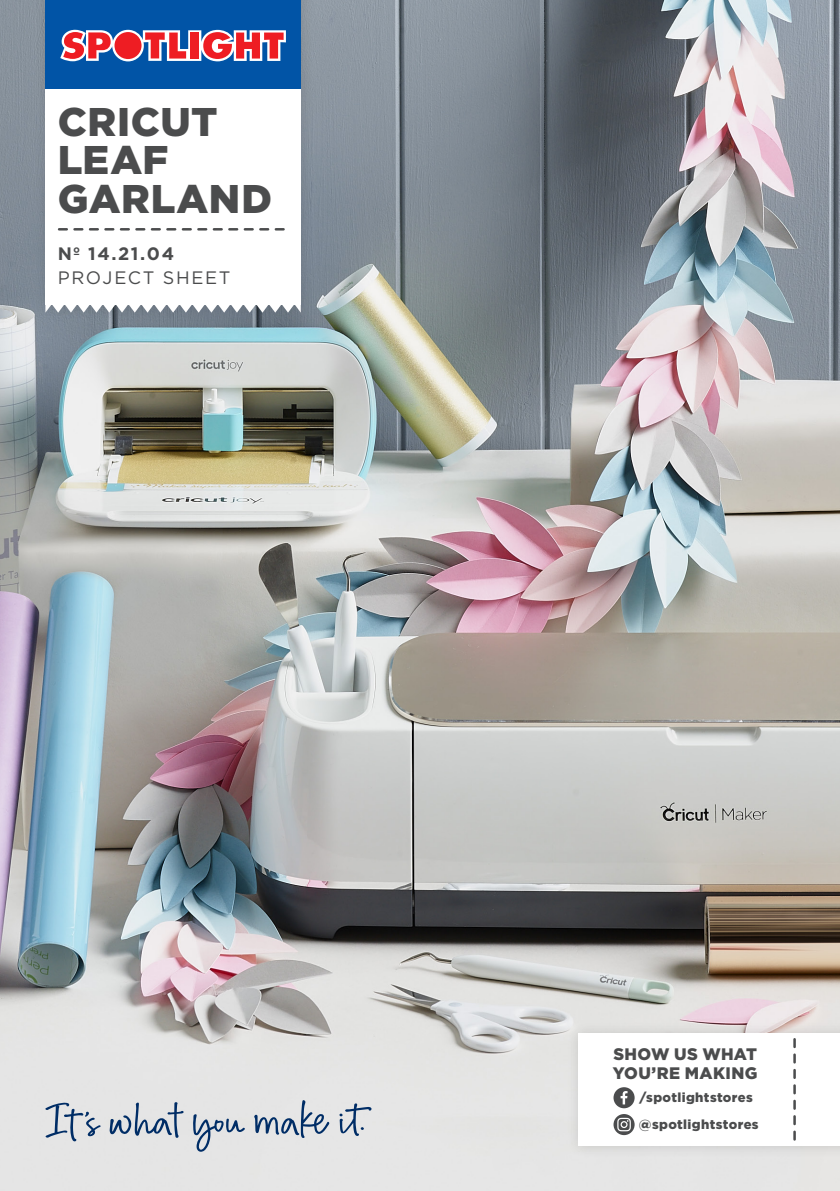
<style>
.page{position:relative;width:840px;height:1191px;background:#fff}
.page>*{position:absolute;margin:0;border:0;box-sizing:border-box;transform-origin:0 0}
.t1{font:900 40px/38.4px "Gotham";letter-spacing:.01em;color:#4b4c4d}
.t2{font:18px/24px "Gotham";letter-spacing:.095em;color:#4b4c4d}
.t3{font:900 16.6px/19.4px "Gotham";letter-spacing:.02em;color:#4b4c4d}
.t4{font:900 13px/26.8px "Gotham";letter-spacing:.025em;color:#4b4c4d}
.s1{font-weight:700}
</style>
<div class="page">
<img style="left:0;top:0;width:839px;height:1191px">
<div style="left:566px;top:1022px;width:273px;height:137px;background:#231f20;opacity:.15"></div>
<div style="left:577px;top:1033px;width:262px;height:112px;background:#fff"></div>
<svg style="left:793px;top:1039px;width:2px;height:100px"></svg>
<div style="left:613px;top:1087px;width:21px;height:21px;background:#4b4c4d;border-radius:50%"></div>
<svg style="left:620px;top:1091px;width:7px;height:13px"></svg>
<svg style="left:613px;top:1114px;width:21px;height:21px"></svg>
<svg style="left:617px;top:1117px;width:13px;height:14px"></svg>
<svg style="left:193px;top:1114px;width:52px;height:37px;background:#b7bfcb"></svg>
<svg style="left:45px;top:1102px;width:56px;height:39px;background:#bcc4ce"></svg>
<svg style="left:109px;top:1102px;width:74px;height:35px;background:#b3bdc9"></svg>
<svg style="left:339px;top:1103px;width:32px;height:33px"></svg>
<svg style="left:254px;top:1100px;width:75px;height:38px;background:#b8c1cc"></svg>
<div style="left:34px;top:0;width:280px;height:324px;background:#231f20;opacity:.15"></div>
<div style="left:45px;top:0;width:255px;height:89px;background:#0154a6"></div>
<svg style="left:60px;top:30px;width:226px;height:31px;background:#c77082"></svg>
<svg style="left:45px;top:304px;width:255px;height:9px"></svg>
<div style="left:45px;top:89px;width:255px;height:215px;background:#fff"></div>
<svg style="left:59px;top:228px;width:224px;height:2px"></svg>
<p class="t1" style="left:58px;top:102px;width:216px">CRICUT<br>LEAF<br>GARLAND</p>
<p class="t2" style="left:58px;top:241px;width:174px"><span class="s1">Nº 14.21.04<br></span>PROJECT SHEET</p>
<p class="t3" style="left:612px;top:1043px;width:146px">SHOW US WHAT<br>YOU’RE MAKING</p>
<p class="t4" style="left:638px;top:1084px;width:121px">/spotlightstores @spotlightstores</p>
</div>
